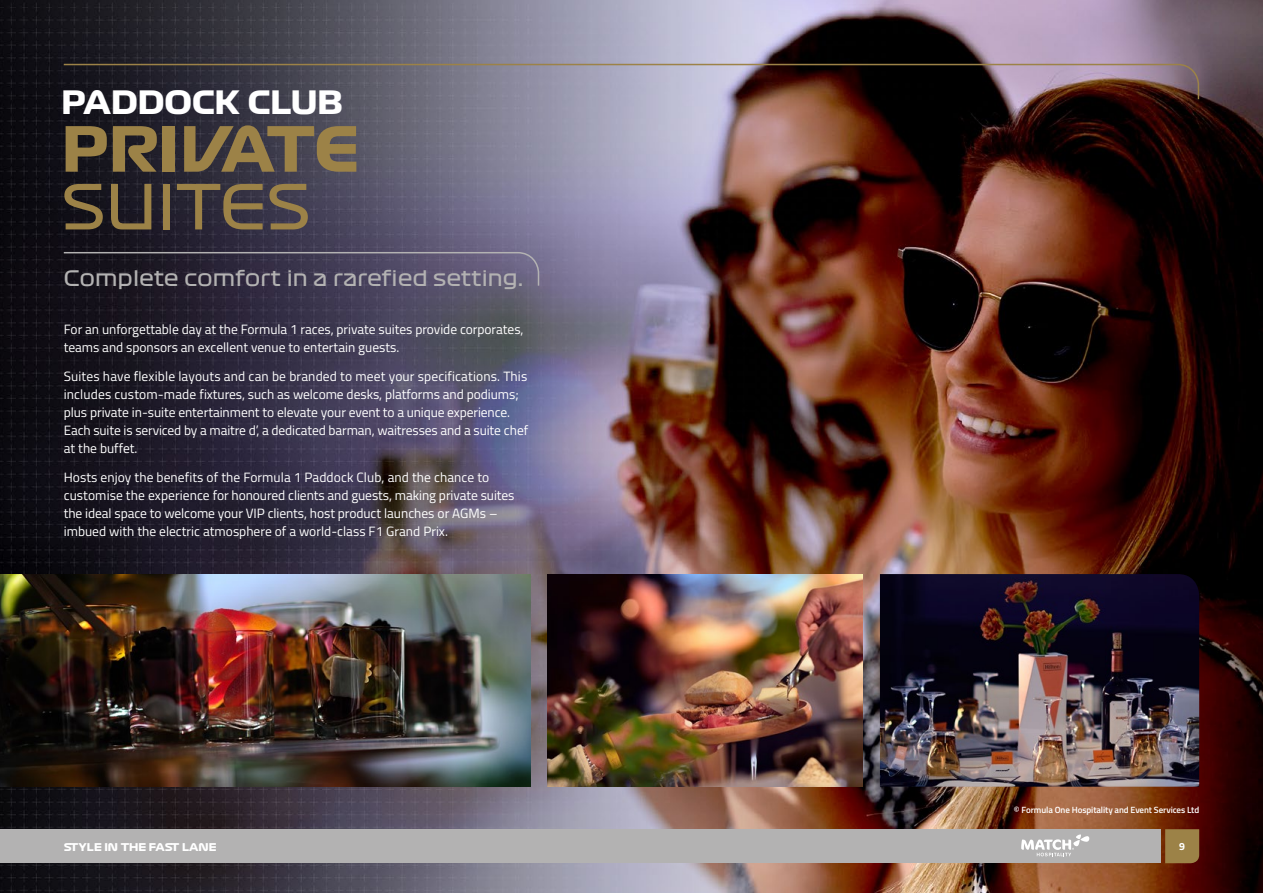
<style>
.page{position:relative;width:1263px;height:893px;background:#fff}
.page>*{position:absolute;margin:0;border:0;box-sizing:border-box;transform-origin:0 0}
.t1{font:60.75px "Formula 1 Display Bold";letter-spacing:-.02em;color:#9c8247}
.t2{font:60.75px "Formula 1 Display Regular";color:#9c8247}
.t3{font:31.5px "Formula 1 Display Bold";color:#fff}
.t4{font:21px "Formula 1 Display Regular";color:#b3b2b2}
.t5{font:13.5px/18px "Titillium";letter-spacing:-.005em;color:#fff}
.t6{font:10.5px "Formula 1 Display Bold";color:#fff}
.t7{font:700 10.5px "Titillium";color:#fff}
.t8{font:600 9px "Titillium";letter-spacing:-.01em;color:#fff}
</style>
<div class="page">
<img style="left:0;top:0;width:1263px;height:893px">
<svg style="left:62px;top:251px;width:478px;height:36px"></svg>
<svg style="left:62px;top:63px;width:1138px;height:38px"></svg>
<img style="left:880px;top:574px;width:319px;height:213px">
<img style="left:547px;top:574px;width:316px;height:213px">
<img style="left:0;top:574px;width:530px;height:213px">
<div style="left:0;top:829px;width:1161px;height:34px;background:#b3b2b2"></div>
<svg style="left:1165px;top:829px;width:34px;height:34px"></svg>
<svg style="left:1021px;top:834px;width:68px;height:22px"></svg>
<h2 class="t3" style="left:62px;top:82px;width:283px">PADDOCK CLUB</h2>
<h1 class="t1" style="left:62px;top:110px;width:299px">PRIVATE</h1>
<h1 class="t2" style="left:62px;top:168px;width:250px">SUITES</h1>
<h3 class="t4" style="left:64px;top:264px;width:461px">Complete comfort in a rarefied setting.</h3>
<p class="t5" style="left:64px;top:320px;width:461px">For an unforgettable day at the Formula 1 races, private suites provide corporates, teams and sponsors an excellent venue to entertain guests.</p>
<p class="t5" style="left:64px;top:367px;width:466px">Suites have flexible layouts and can be branded to meet your specifications. This includes custom-made fixtures, such as welcome desks, platforms and podiums; plus private in-suite entertainment to elevate your event to a unique experience.<br>Each suite is serviced by a maitre d’, a dedicated barman, waitresses and a suite chef at the buffet.</p>
<p class="t5" style="left:64px;top:467px;width:452px">Hosts enjoy the benefits of the Formula 1 Paddock Club, and the chance to customise the experience for honoured clients and guests, making private suites the ideal space to welcome your VIP clients, host product launches or AGMs – imbued with the electric atmosphere of a world-class F1 Grand Prix.</p>
<p class="t8" style="left:1014px;top:803px;width:187px">© Formula One Hospitality and Event Services Ltd</p>
<p class="t6" style="left:64px;top:840px;width:154px">STYLE IN THE FAST LANE</p>
<p class="t7" style="left:1179px;top:838px;width:7px">9</p>
</div>
